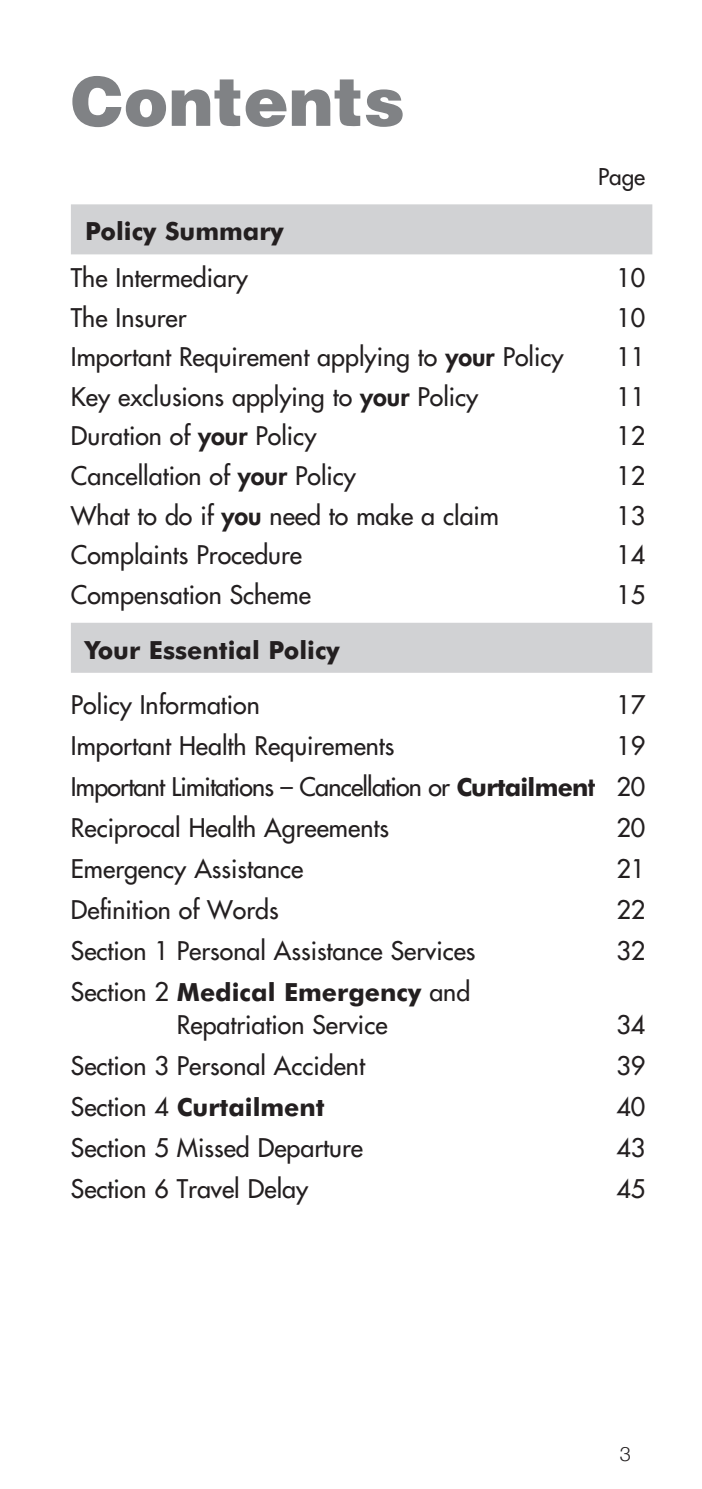
<style>
.page{position:relative;width:702px;height:1489px;background:#fff}
.page>*{position:absolute;margin:0;border:0;box-sizing:border-box;transform-origin:0 0}
.a__Grey_Headings{font:900 67.5px "Helvetica";color:#808285}
.c__Contents_Text{font:25px/32.5px "Futura";color:#231f20}
.c__Contents_Text-2{font:25px "Futura";letter-spacing:-.03em;color:#231f20}
.Tinted_Heading{font:700 25px "Futura BT";color:#231f20}
.c__Contents_Text-3{font:700 25px "Futura BT";color:#231f20}
.a__text{font:22.5px "Futura";color:#231f20}
.t1{font:300 20px "Helvetica Neue";color:#231f20}
.s1{font-weight:800}
.s2{font-family:"Futura BT";font-weight:700}
.s3{font-family:"Futura";font-weight:400}
</style>
<div class="page">
<div style="left:71px;top:204px;width:581px;height:50px;background:#d1d2d4"></div>
<div style="left:71px;top:622px;width:581px;height:50px;background:#d1d2d4"></div>
<p class="a__Grey_Headings" style="left:71px;top:57px;width:335px">Contents</p>
<p class="a__text" style="left:598px;top:162px;width:49px">Page</p>
<p class="Tinted_Heading" style="left:85px;top:216px;width:200px">Policy Summary</p>
<p class="c__Contents_Text" style="left:71px;top:261px;width:178px">The Intermediary</p>
<p class="c__Contents_Text" style="left:616px;top:261px;width:30px">10</p>
<p class="c__Contents_Text" style="left:71px;top:301px;width:117px">The Insurer</p>
<p class="c__Contents_Text" style="left:616px;top:301px;width:30px">10</p>
<p class="c__Contents_Text" style="left:71px;top:340px;width:494px">Important Requirement applying to <span class="s1">your</span> Policy</p>
<p class="c__Contents_Text" style="left:616px;top:340px;width:30px">11</p>
<p class="c__Contents_Text" style="left:71px;top:380px;width:409px">Key exclusions applying to <span class="s1">your</span> Policy</p>
<p class="c__Contents_Text" style="left:616px;top:380px;width:30px">11</p>
<p class="c__Contents_Text" style="left:71px;top:419px;width:247px">Duration of <span class="s1">your</span> Policy</p>
<p class="c__Contents_Text" style="left:616px;top:419px;width:30px">12</p>
<p class="c__Contents_Text" style="left:71px;top:459px;width:287px">Cancellation of <span class="s1">your</span> Policy</p>
<p class="c__Contents_Text" style="left:616px;top:459px;width:30px">12</p>
<p class="c__Contents_Text" style="left:71px;top:499px;width:429px">What to do if <span class="s1">you</span> need to make a claim</p>
<p class="c__Contents_Text" style="left:616px;top:499px;width:30px">13</p>
<p class="c__Contents_Text" style="left:71px;top:538px;width:233px">Complaints Procedure</p>
<p class="c__Contents_Text" style="left:616px;top:538px;width:30px">14</p>
<p class="c__Contents_Text" style="left:71px;top:578px;width:241px">Compensation Scheme</p>
<p class="c__Contents_Text" style="left:616px;top:578px;width:30px">15</p>
<p class="Tinted_Heading" style="left:85px;top:634px;width:256px">Your Essential Policy</p>
<p class="c__Contents_Text" style="left:71px;top:688px;width:190px">Policy Information</p>
<p class="c__Contents_Text" style="left:616px;top:688px;width:30px">17</p>
<p class="c__Contents_Text" style="left:71px;top:729px;width:325px">Important Health Requirements</p>
<p class="c__Contents_Text" style="left:616px;top:729px;width:30px">19</p>
<p class="c__Contents_Text-2" style="left:71px;top:770px;width:576px">Important Limitations – Cancellation or <span class="s2">Curtailmen</span><span class="s1">t</span> 20</p>
<p class="c__Contents_Text" style="left:71px;top:811px;width:319px">Reciprocal Health Agreements</p>
<p class="c__Contents_Text" style="left:616px;top:811px;width:30px">20</p>
<p class="c__Contents_Text" style="left:71px;top:852px;width:234px">Emergency Assistance</p>
<p class="c__Contents_Text" style="left:616px;top:852px;width:30px">21</p>
<p class="c__Contents_Text" style="left:71px;top:893px;width:209px">Definition of Words</p>
<p class="c__Contents_Text" style="left:616px;top:893px;width:30px">22</p>
<p class="c__Contents_Text" style="left:71px;top:934px;width:406px">Section 1 Personal Assistance Services</p>
<p class="c__Contents_Text" style="left:616px;top:934px;width:30px">32</p>
<p class="c__Contents_Text" style="left:177px;top:975px;width:295px;text-indent:-106px">Section 2 <span class="s2">Medical Emergency</span> and<br>Repatriation Service</p>
<p class="c__Contents_Text" style="left:616px;top:1007px;width:30px">34</p>
<p class="c__Contents_Text" style="left:71px;top:1048px;width:295px">Section 3 Personal Accident</p>
<p class="c__Contents_Text" style="left:616px;top:1048px;width:30px">39</p>
<p class="c__Contents_Text-3" style="left:71px;top:1091px;width:255px"><span class="s3">Section 4</span> Curtailment</p>
<p class="c__Contents_Text" style="left:616px;top:1089px;width:30px">40</p>
<p class="c__Contents_Text" style="left:71px;top:1130px;width:293px">Section 5 Missed Departure</p>
<p class="c__Contents_Text" style="left:616px;top:1130px;width:30px">43</p>
<p class="c__Contents_Text" style="left:71px;top:1171px;width:239px">Section 6 Travel Delay</p>
<p class="c__Contents_Text" style="left:616px;top:1171px;width:30px">45</p>
<p class="t1" style="left:620px;top:1441px;width:13px">3</p>
</div>
